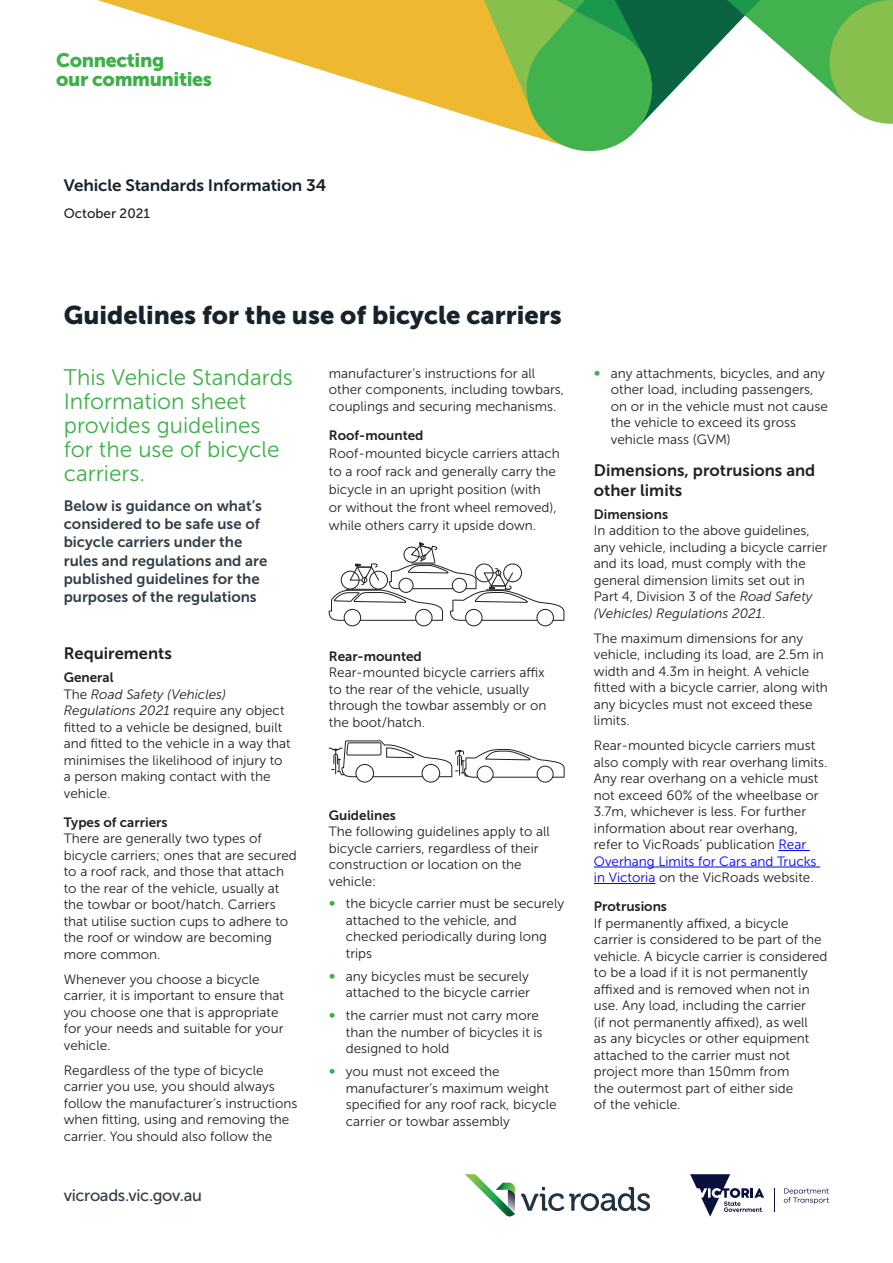
<style>
.page{position:relative;width:893px;height:1263px;background:#fff}
.page>*{position:absolute;margin:0;border:0;box-sizing:border-box;transform-origin:0 0}
.t1{font:25.5px "Museo Sans 900";color:#17222a}
.t2{font:22.5px/24px "Museo Sans 300";color:#3eb049}
.t3{font:19.5px/19.5px "Museo Sans 900";letter-spacing:-.02em;color:#3eb049}
.t4{font:16.5px/19.5px "Museo Sans 700";color:#231f20}
.t5{font:16.5px "Museo Sans 700";letter-spacing:-.01em;color:#17222a;scale:1.04 1}
.t6{font:16.5px "Museo Sans 500";letter-spacing:-.02em;color:#323e48}
.t7{font:15px/18px "Museo Sans 700";color:#323e48}
.t8{font:13.5px/16.5px "Museo Sans 300";color:#231f20}
.t9{font:13.5px "Museo Sans 700";color:#231f20}
.t10{font:13.5px "Museo Sans 500";color:#17222a}
.s1{font-style:italic}
.s2{font-family:"Museo Sans 500";color:#3eb049}
.s3{color:#00f}
</style>
<div class="page">
<svg style="left:97px;top:0;width:387px;height:121px"></svg>
<svg style="left:484px;top:0;width:409px;height:151px"></svg>
<svg style="left:521px;top:1187px;width:129px;height:24px"></svg>
<svg style="left:465px;top:1174px;width:50px;height:42px"></svg>
<svg style="left:690px;top:1174px;width:74px;height:42px"></svg>
<svg style="left:774px;top:1188px;width:1px;height:24px"></svg>
<svg style="left:784px;top:1188px;width:45px;height:16px"></svg>
<div style="left:344px;top:609px;width:17px;height:17px;border:1px solid #231f20;border-radius:50%"></div>
<div style="left:415px;top:609px;width:17px;height:17px;border:1px solid #231f20;border-radius:50%"></div>
<div style="left:465px;top:609px;width:17px;height:17px;border:1px solid #231f20;border-radius:50%"></div>
<div style="left:537px;top:609px;width:17px;height:17px;border:1px solid #231f20;border-radius:50%"></div>
<svg style="left:329px;top:542px;width:235px;height:79px"></svg>
<div style="left:477px;top:766px;width:16px;height:16px;border:1px solid #231f20;border-radius:50%"></div>
<div style="left:537px;top:766px;width:16px;height:16px;border:1px solid #231f20;border-radius:50%"></div>
<div style="left:356px;top:764px;width:18px;height:18px;border:1px solid #231f20;border-radius:50%"></div>
<div style="left:422px;top:764px;width:18px;height:18px;border:1px solid #231f20;border-radius:50%"></div>
<svg style="left:329px;top:741px;width:235px;height:37px"></svg>
<hr style="left:778px;top:850px;width:32px;height:1px;background:#00f">
<hr style="left:594px;top:867px;width:226px;height:1px;background:#00f">
<hr style="left:594px;top:883px;width:61px;height:1px;background:#00f">
<h3 class="t3" style="left:56px;top:50px;width:157px">Connecting<br>our communities</h3>
<p class="t5" style="left:64px;top:176px;width:254px">Vehicle Standards Information 34</p>
<p class="t10" style="left:64px;top:206px;width:88px">October 2021</p>
<h1 class="t1" style="left:64px;top:301px;width:499px">Guidelines for the use of bicycle carriers</h1>
<h2 class="t2" style="left:64px;top:365px;width:231px">This Vehicle Standards<br>Information sheet provides guidelines for the use of bicycle carriers.</h2>
<p class="t7" style="left:64px;top:497px;width:205px">Below is guidance on what’s considered to be safe use of bicycle carriers under the rules and regulations and are published guidelines for the purposes of the regulations</p>
<p class="t8" style="left:329px;top:365px;width:237px">manufacturer’s instructions for all other components, including towbars, couplings and securing mechanisms.</p>
<p class="t9" style="left:329px;top:428px;width:96px">Roof-mounted</p>
<p class="t8" style="left:329px;top:445px;width:233px;line-height:18px">Roof-mounted bicycle carriers attach to a roof rack and generally carry the bicycle in an upright position (with<br>or without the front wheel removed), while others carry it upside down.</p>
<p class="t4" style="left:64px;top:644px;width:110px">Requirements</p>
<p class="t9" style="left:64px;top:670px;width:51px">General</p>
<p class="t8" style="left:64px;top:686px;width:228px">The <span class="s1">Road Safety (Vehicles)<br>Regulations 2021</span> require any object fitted to a vehicle be designed, built and fitted to the vehicle in a way that minimises the likelihood of injury to a person making contact with the vehicle.</p>
<p class="t9" style="left:64px;top:815px;width:105px">Types of carriers</p>
<p class="t8" style="left:64px;top:831px;width:235px">There are generally two types of bicycle carriers; ones that are secured to a roof rack, and those that attach to the rear of the vehicle, usually at the towbar or boot/hatch. Carriers that utilise suction cups to adhere to the roof or window are becoming more common.</p>
<p class="t8" style="left:64px;top:971px;width:222px">Whenever you choose a bicycle carrier, it is important to ensure that you choose one that is appropriate for your needs and suitable for your vehicle.</p>
<p class="t8" style="left:64px;top:1062px;width:235px">Regardless of the type of bicycle carrier you use, you should always follow the manufacturer’s instructions when fitting, using and removing the carrier. You should also follow the</p>
<p class="t6" style="left:64px;top:1186px;width:140px">vicroads.vic.gov.au</p>
<p class="t9" style="left:329px;top:648px;width:95px">Rear-mounted</p>
<p class="t8" style="left:329px;top:664px;width:219px">Rear-mounted bicycle carriers affix to the rear of the vehicle, usually through the towbar assembly or on the boot/hatch.</p>
<p class="t9" style="left:329px;top:807px;width:69px">Guidelines</p>
<p class="t8" style="left:329px;top:823px;width:222px">The following guidelines apply to all bicycle carriers, regardless of their construction or location on the vehicle:</p>
<p class="t8" style="left:346px;top:896px;width:220px;text-indent:-17px"><span class="s2">∞</span> the bicycle carrier must be securely attached to the vehicle, and checked periodically during long trips</p>
<p class="t8" style="left:329px;top:968px;width:203px;text-align:right"><span class="s2">∞</span> any bicycles must be securely attached to the bicycle carrier</p>
<p class="t8" style="left:346px;top:1007px;width:198px;text-indent:-17px"><span class="s2">∞</span> the carrier must not carry more than the number of bicycles it is designed to hold</p>
<p class="t8" style="left:346px;top:1063px;width:212px;text-indent:-17px"><span class="s2">∞</span> you must not exceed the manufacturer’s maximum weight specified for any roof rack, bicycle carrier or towbar assembly</p>
<p class="t8" style="left:611px;top:365px;width:219px;text-indent:-17px"><span class="s2">∞</span> any attachments, bicycles, and any other load, including passengers, on or in the vehicle must not cause the vehicle to exceed its gross vehicle mass (GVM)</p>
<p class="t4" style="left:594px;top:461px;width:223px">Dimensions, protrusions and other limits</p>
<p class="t9" style="left:594px;top:506px;width:76px">Dimensions</p>
<p class="t8" style="left:594px;top:522px;width:235px">In addition to the above guidelines, any vehicle, including a bicycle carrier and its load, must comply with the general dimension limits set out in Part 4, Division 3 of the <span class="s1">Road Safety (Vehicles) Regulations 2021</span>.</p>
<p class="t8" style="left:594px;top:630px;width:235px">The maximum dimensions for any vehicle, including its load, are 2.5m in width and 4.3m in height. A vehicle fitted with a bicycle carrier, along with any bicycles must not exceed these limits.</p>
<p class="t8" style="left:594px;top:737px;width:235px">Rear-mounted bicycle carriers must also comply with rear overhang limits.<br>Any rear overhang on a vehicle must not exceed 60% of the wheelbase or 3.7m, whichever is less. For further information about rear overhang, refer to VicRoads’ publication <span class="s3">Rear Overhang Limits for Cars and Trucks in Victoria</span> on the VicRoads website.</p>
<p class="t9" style="left:594px;top:899px;width:75px">Protrusions</p>
<p class="t8" style="left:594px;top:915px;width:235px">If permanently affixed, a bicycle carrier is considered to be part of the vehicle. A bicycle carrier is considered to be a load if it is not permanently affixed and is removed when not in use. Any load, including the carrier<br>(if not permanently affixed), as well<br>as any bicycles or other equipment attached to the carrier must not project more than 150mm from<br>the outermost part of either side<br>of the vehicle.</p>
</div>
